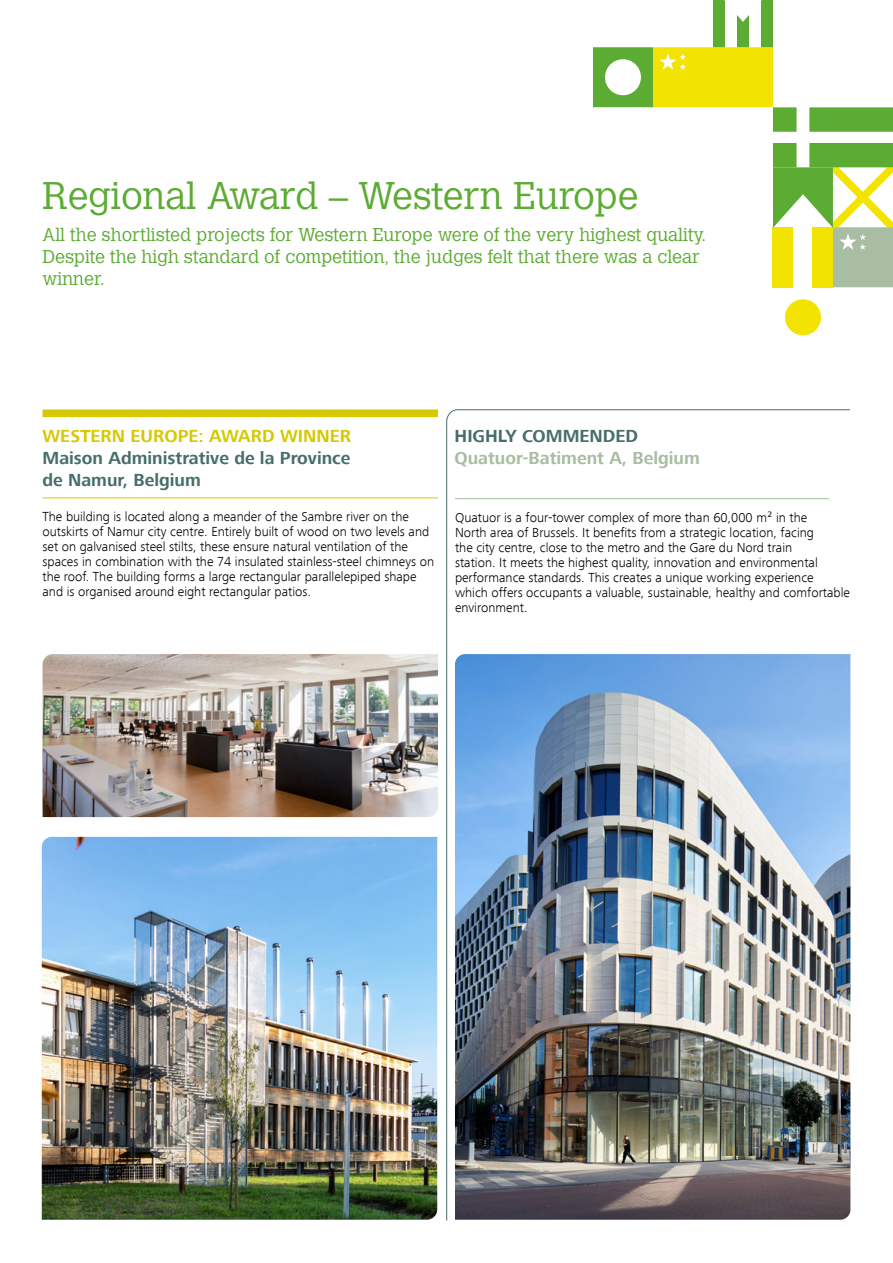
<style>
.page{position:relative;width:893px;height:1263px;background:#fff}
.page>*{position:absolute;margin:0;border:0;box-sizing:border-box;transform-origin:0 0}
.t1{font:300 37.5px "Calvert MTW01";color:#5cab33}
.t2{font:300 18px/21.6px "Calvert MTW01";color:#5cab33}
.t3{font:700 18px/21.6px "Frutiger Next W01";color:#476e6b}
.t4{font:700 18px "Frutiger Next W01";color:#d6c900}
.t5{font:700 18px "Frutiger Next W01";color:#a8bda1}
.t6{font:300 13.5px/15px "Frutiger Next W01";color:#000}
</style>
<div class="page">
<div style="left:785px;top:299px;width:36px;height:36px;background:#f2e300;border-radius:50%"></div>
<svg style="left:593px;top:0;width:300px;height:287px"></svg>
<div style="left:43px;top:409px;width:395px;height:8px;background:#d6c900"></div>
<hr style="left:43px;top:497px;width:395px;height:1px;background:#d6c900">
<img style="left:42px;top:837px;width:395px;height:383px">
<img style="left:43px;top:654px;width:395px;height:163px">
<svg style="left:446px;top:409px;width:404px;height:812px"></svg>
<hr style="left:455px;top:498px;width:374px;height:1px;background:#a8bda1">
<img style="left:455px;top:654px;width:395px;height:566px">
<h1 class="t1" style="left:43px;top:175px;width:597px">Regional Award – Western Europe</h1>
<h2 class="t2" style="left:43px;top:225px;width:665px">All the shortlisted projects for Western Europe were of the very highest quality.<br>Despite the high standard of competition, the judges felt that there was a clear winner.</h2>
<h2 class="t4" style="left:43px;top:426px;width:310px">WESTERN EUROPE: AWARD WINNER</h2>
<h2 class="t3" style="left:43px;top:447px;width:309px">Maison Administrative de la Province de Namur, Belgium</h2>
<p class="t6" style="left:43px;top:509px;width:393px">The building is located along a meander of the Sambre river on the outskirts of Namur city centre. Entirely built of wood on two levels and set on galvanised steel stilts, these ensure natural ventilation of the spaces in combination with the 74 insulated stainless-steel chimneys on the roof. The building forms a large rectangular parallelepiped shape and is organised around eight rectangular patios.</p>
<h2 class="t3" style="left:455px;top:426px;width:185px">HIGHLY COMMENDED</h2>
<h2 class="t5" style="left:455px;top:448px;width:247px">Quatuor-Batiment A, Belgium</h2>
<p class="t6" style="left:455px;top:510px;width:396px">Quatuor is a four-tower complex of more than 60,000 m² in the<br>North area of Brussels. It benefits from a strategic location, facing<br>the city centre, close to the metro and the Gare du Nord train<br>station. It meets the highest quality, innovation and environmental performance standards. This creates a unique working experience which offers occupants a valuable, sustainable, healthy and comfortable environment.</p>
</div>
